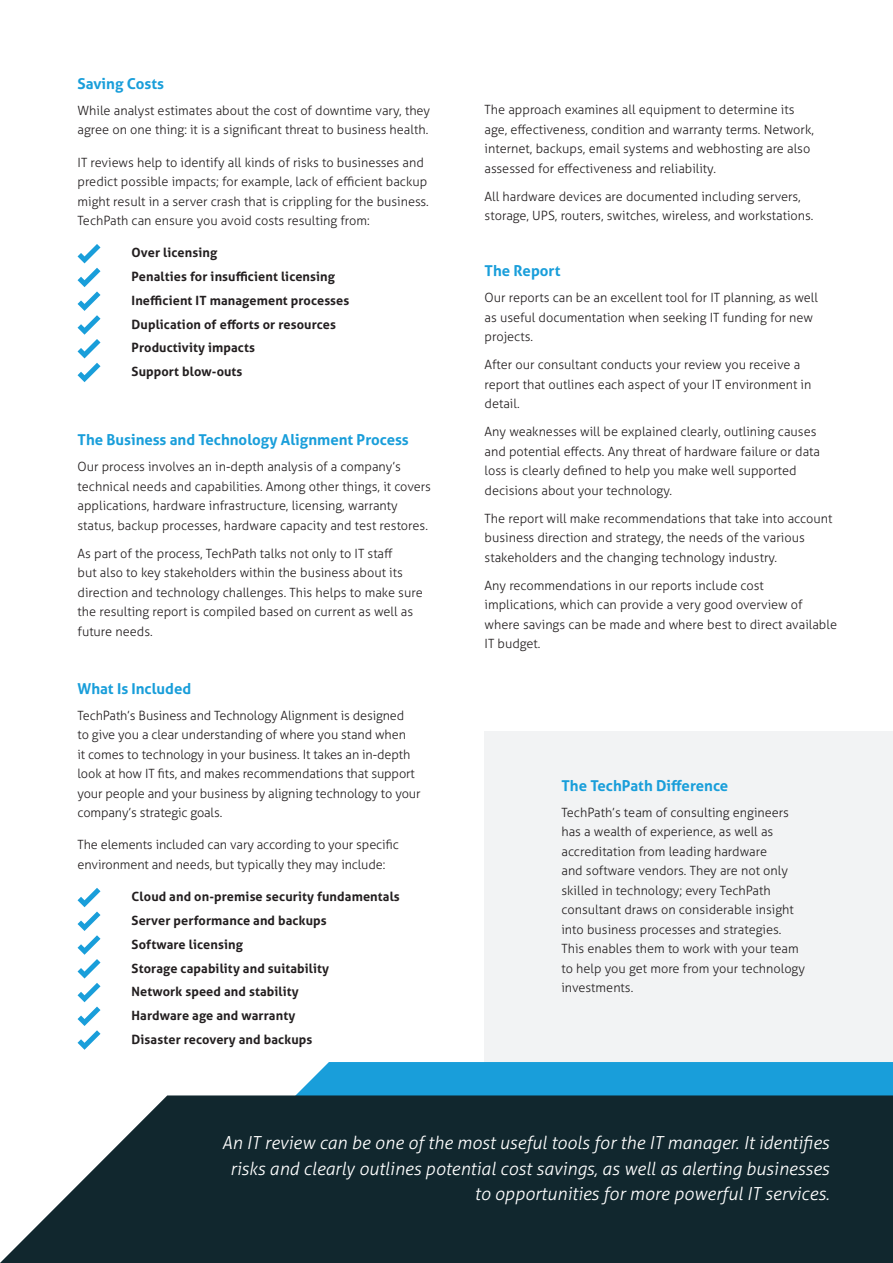
<style>
.page{position:relative;width:893px;height:1263px;background:#fff}
.page>*{position:absolute;margin:0;border:0;box-sizing:border-box;transform-origin:0 0}
.t1{font:italic 300 18px/25.5px "Aller";color:#fff;text-align:right}
.t2{font:700 15px "Aller";color:#199eda}
.Copy{font:300 12.75px/19.5px "Aller";color:#231f20}
.Copy-2{font:700 12.75px "Aller";letter-spacing:.01em;color:#231f20}
</style>
<div class="page">
<div style="left:485px;top:731px;width:408px;height:436px;background:#f2f3f4"></div>
<div style="left:296px;top:1062px;width:597px;height:33px;background:#199eda"></div>
<svg style="left:0;top:1095px;width:893px;height:168px;background:#273b42"></svg>
<svg style="left:78px;top:244px;width:22px;height:138px"></svg>
<svg style="left:78px;top:888px;width:22px;height:162px"></svg>
<p class="t2" style="left:78px;top:74px;width:88px">Saving Costs</p>
<p class="Copy" style="left:78px;top:101px;width:354px">While analyst estimates about the cost of downtime vary, they agree on one thing: it is a significant threat to business health.</p>
<p class="Copy" style="left:78px;top:152px;width:353px">IT reviews help to identify all kinds of risks to businesses and predict possible impacts; for example, lack of efficient backup might result in a server crash that is crippling for the business.<br>TechPath can ensure you avoid costs resulting from:</p>
<p class="Copy-2" style="left:132px;top:245px;width:87px">Over licensing</p>
<p class="Copy-2" style="left:132px;top:269px;width:205px">Penalties for insufficient licensing</p>
<p class="Copy-2" style="left:132px;top:293px;width:219px">Inefficient IT management processes</p>
<p class="Copy-2" style="left:132px;top:316px;width:206px">Duplication of efforts or resources</p>
<p class="Copy-2" style="left:132px;top:340px;width:125px">Productivity impacts</p>
<p class="Copy-2" style="left:132px;top:364px;width:112px">Support blow-outs</p>
<p class="t2" style="left:78px;top:431px;width:333px">The Business and Technology Alignment Process</p>
<p class="Copy" style="left:78px;top:457px;width:355px">Our process involves an in-depth analysis of a company’s technical needs and capabilities. Among other things, it covers applications, hardware infrastructure, licensing, warranty status, backup processes, hardware capacity and test restores.</p>
<p class="Copy" style="left:78px;top:543px;width:347px">As part of the process, TechPath talks not only to IT staff<br>but also to key stakeholders within the business about its direction and technology challenges. This helps to make sure the resulting report is compiled based on current as well as future needs.</p>
<p class="t2" style="left:78px;top:679px;width:115px">What Is Included</p>
<p class="Copy" style="left:78px;top:705px;width:344px">TechPath’s Business and Technology Alignment is designed<br>to give you a clear understanding of where you stand when<br>it comes to technology in your business. It takes an in-depth look at how IT fits, and makes recommendations that support your people and your business by aligning technology to your company’s strategic goals.</p>
<p class="Copy" style="left:78px;top:835px;width:323px">The elements included can vary according to your specific environment and needs, but typically they may include:</p>
<p class="Copy-2" style="left:132px;top:889px;width:270px">Cloud and on-premise security fundamentals</p>
<p class="Copy-2" style="left:132px;top:913px;width:197px">Server performance and backups</p>
<p class="Copy-2" style="left:132px;top:936px;width:113px">Software licensing</p>
<p class="Copy-2" style="left:132px;top:960px;width:199px">Storage capability and suitability</p>
<p class="Copy-2" style="left:132px;top:984px;width:169px">Network speed and stability</p>
<p class="Copy-2" style="left:132px;top:1008px;width:165px">Hardware age and warranty</p>
<p class="Copy-2" style="left:132px;top:1031px;width:182px">Disaster recovery and backups</p>
<p class="Copy" style="left:485px;top:100px;width:331px">The approach examines all equipment to determine its age, effectiveness, condition and warranty terms. Network, internet, backups, email systems and webhosting are also assessed for effectiveness and reliability.</p>
<p class="Copy" style="left:485px;top:186px;width:330px">All hardware devices are documented including servers, storage, UPS, routers, switches, wireless, and workstations.</p>
<p class="t2" style="left:485px;top:262px;width:77px">The Report</p>
<p class="Copy" style="left:485px;top:288px;width:335px">Our reports can be an excellent tool for IT planning, as well as useful documentation when seeking IT funding for new projects.</p>
<p class="Copy" style="left:485px;top:355px;width:328px">After our consultant conducts your review you receive a report that outlines each aspect of your IT environment in detail.</p>
<p class="Copy" style="left:485px;top:422px;width:337px">Any weaknesses will be explained clearly, outlining causes and potential effects. Any threat of hardware failure or data loss is clearly defined to help you make well supported decisions about your technology.</p>
<p class="Copy" style="left:485px;top:508px;width:349px">The report will make recommendations that take into account business direction and strategy, the needs of the various stakeholders and the changing technology industry.</p>
<p class="Copy" style="left:485px;top:575px;width:354px">Any recommendations in our reports include cost implications, which can provide a very good overview of where savings can be made and where best to direct available IT budget.</p>
<p class="t2" style="left:561px;top:776px;width:168px">The TechPath Difference</p>
<p class="Copy" style="left:561px;top:802px;width:245px">TechPath’s team of consulting engineers has a wealth of experience, as well as accreditation from leading hardware<br>and software vendors. They are not only skilled in technology; every TechPath consultant draws on considerable insight into business processes and strategies.<br>This enables them to work with your team to help you get more from your technology investments.</p>
<p class="t1" style="left:222px;top:1130px;width:609px">An IT review can be one of the most useful tools for the IT manager. It identifies risks and clearly outlines potential cost savings, as well as alerting businesses to opportunities for more powerful IT services.</p>
</div>
